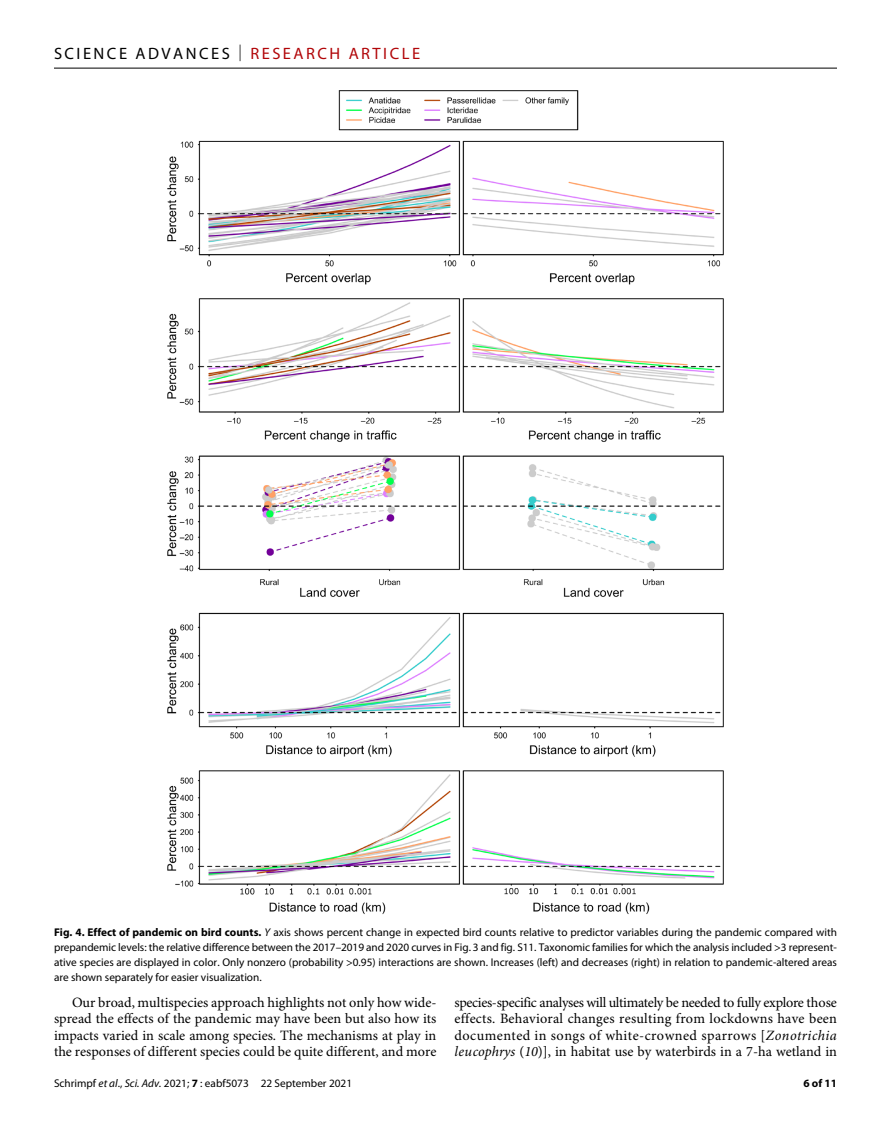
<style>
.page{position:relative;width:891px;height:1134px;background:#fff}
.page>*{position:absolute;margin:0;border:0;box-sizing:border-box;transform-origin:0 0}
.t1{font:16.5px "Myriad Pro";letter-spacing:.15em;color:#000}
.t2{font:14.25px/16.5px "Minion Pro";color:#000;text-align:justify}
.t3{font:11.25px/15px "Myriad Pro";color:#000;text-align:justify}
.t4{font:700 11.25px "Myriad Pro";color:#000}
.s1{font-weight:300}
.s2{color:#b10508}
.s3{font-weight:700}
.s4{font-style:italic}
</style>
<div class="page">
<hr style="left:54px;top:68px;width:783px;height:1px;background:#000">
<img style="left:167px;top:90px;width:557px;height:825px">
<h1 class="t1" style="left:54px;top:40px;width:368px">SCIENCE ADVANCES <span class="s1">|</span> <span class="s2">RESEARCH ARTICLE</span></h1>
<p class="t3" style="left:54px;top:925px;width:785px"><span class="s3">Fig. 4. Effect of pandemic on bird counts.</span> <span class="s4">Y</span> axis shows percent change in expected bird counts relative to predictor variables during the pandemic compared with prepandemic levels: the relative difference between the 2017–2019 and 2020 curves in Fig. 3 and fig. S11. Taxonomic families for which the analysis included &gt;3 represent&shy;ative species are displayed in color. Only nonzero (probability &gt;0.95) interactions are shown. Increases (left) and decreases (right) in relation to pandemic-altered areas are shown separately for easier visualization.</p>
<p class="t2" style="left:54px;top:995px;width:384px;text-indent:18px">Our broad, multispecies approach highlights not only how wide&shy;spread the effects of the pandemic may have been but also how its impacts varied in scale among species. The mechanisms at play in the responses of different species could be quite different, and more</p>
<p class="t2" style="left:454px;top:995px;width:384px">species-specific analyses will ultimately be needed to fully explore those effects. Behavioral changes resulting from lockdowns have been documented in songs of white-crowned sparrows [<span class="s4">Zonotrichia leucophrys</span> (<span class="s4">10</span>)], in habitat use by waterbirds in a 7-ha wetland in</p>
<p class="t3" style="left:54px;top:1076px;width:300px">Schrimpf <span class="s4">et al</span>., <span class="s4">Sci. Adv.</span> 2021; <span class="s3">7</span> : eabf5073 22 September 2021</p>
<p class="t4" style="left:803px;top:1074px;width:35px">6 of 11</p>
</div>
